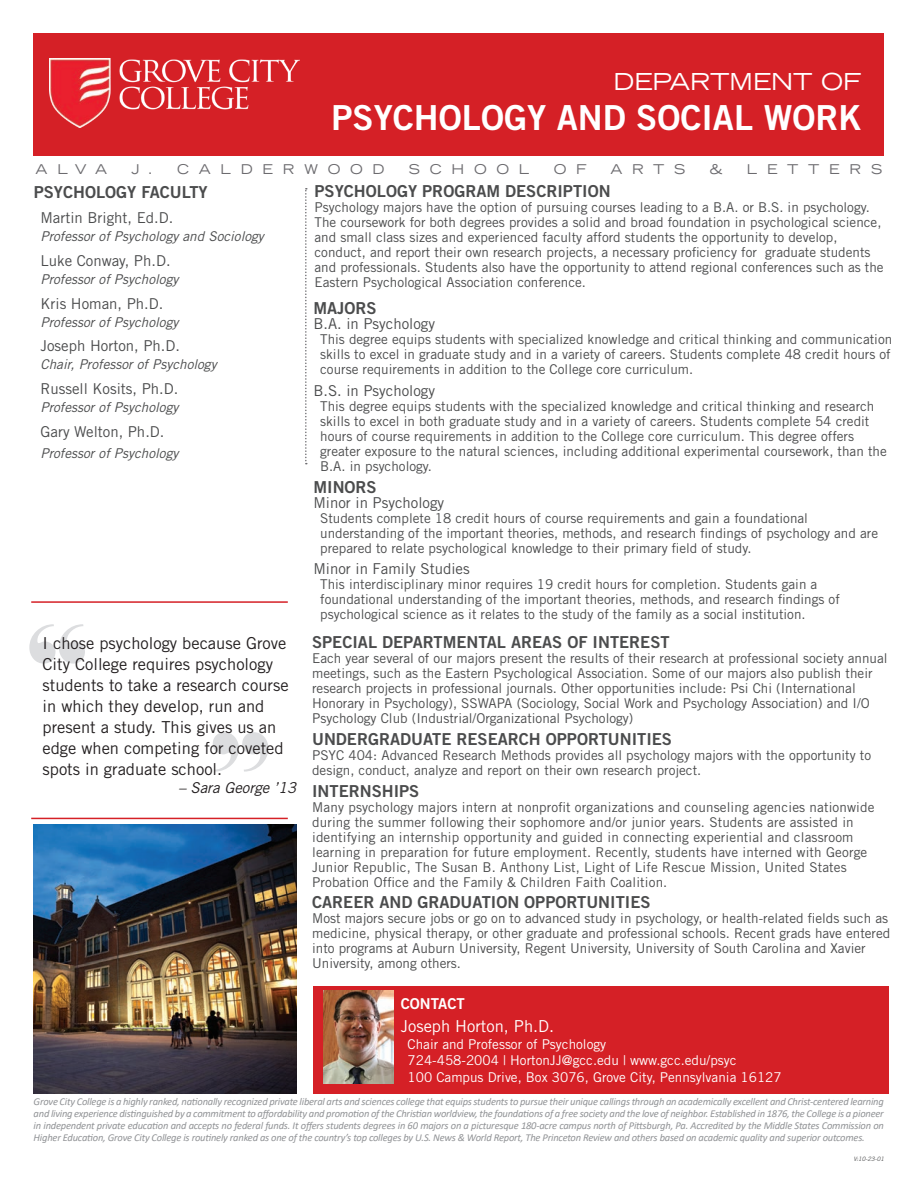
<style>
.page{position:relative;width:918px;height:1188px;background:#fff}
.page>*{position:absolute;margin:0;border:0;box-sizing:border-box;transform-origin:0 0}
.t1{font:34.5px "Trade Gothic LT Std Bd 2";color:#fff}
.t2{font:expanded 23.4px "Trade Gothic LT Std";color:#fff}
.t3{font:16.5px/21px "Trade Gothic LT Std";color:#231f20}
.t4{font:16.5px "Trade Gothic LT Std Bd 2";color:#4b4c4d}
.t5{font:16.5px "Trade Gothic LT Std";color:#fff}
.t6{font:15px "Trade Gothic LT Std";color:#4b4c4d}
.t7{font:italic 15px "Trade Gothic LT Std";color:#231f20}
.t8{font:15px "Trade Gothic LT Std Bd 2";color:#fff}
.t9{font:13.5px/15px "Trade Gothic LT Std";color:#4b4c4d}
.t10{font:italic 13.5px "Trade Gothic LT Std";color:#4b4c4d}
.t11{font:13.5px/16.5px "Trade Gothic LT Std";color:#fff}
.t12{font:expanded 13.5px "Trade Gothic LT Std";letter-spacing:.72em;color:#6c6b6f}
.t13{font:italic 10.5px/12px "Calibri";letter-spacing:-.02em;color:#919396;text-align:justify}
.t14{font:italic 6px "Trade Gothic LT Std";color:#4b4c4d}
</style>
<div class="page">
<div style="left:34px;top:34px;width:850px;height:122px;background:#d52026"></div>
<img style="left:50px;top:58px;width:249px;height:70px">
<img style="left:34px;top:825px;width:263px;height:268px">
<svg style="left:305px;top:188px;width:2px;height:276px"></svg>
<div style="left:313px;top:986px;width:576px;height:107px;background:#d52026"></div>
<img style="left:323px;top:991px;width:71px;height:93px">
<svg style="left:213px;top:732px;width:55px;height:40px"></svg>
<svg style="left:29px;top:624px;width:56px;height:40px"></svg>
<hr style="left:31px;top:601px;width:257px;height:2px;background:#d52026">
<hr style="left:31px;top:818px;width:257px;height:1px;background:#d52026">
<h2 class="t2" style="left:614px;top:66px;width:249px">DEPARTMENT OF</h2>
<h1 class="t1" style="left:332px;top:97px;width:531px">PSYCHOLOGY AND SOCIAL WORK</h1>
<p class="t12" style="left:36px;top:160px;width:73px">ALVA</p>
<p class="t12" style="left:131px;top:160px;width:255px">J. CALDERWOOD</p>
<p class="t12" style="left:409px;top:160px;width:122px">SCHOOL</p>
<p class="t12" style="left:554px;top:160px;width:34px">O F</p>
<p class="t12" style="left:610px;top:160px;width:77px">ARTS</p>
<p class="t12" style="left:710px;top:160px;width:14px">&amp;</p>
<p class="t12" style="left:747px;top:160px;width:137px">LETTERS</p>
<p class="t4" style="left:34px;top:182px;width:176px">PSYCHOLOGY FACULTY</p>
<p class="t6" style="left:40px;top:209px;width:134px">Martin Bright, Ed.D.</p>
<p class="t10" style="left:40px;top:228px;width:225px">Professor of Psychology and Sociology</p>
<p class="t6" style="left:40px;top:252px;width:132px">Luke Conway, Ph.D.</p>
<p class="t10" style="left:40px;top:271px;width:139px">Professor of Psychology</p>
<p class="t6" style="left:40px;top:294px;width:124px">Kris Homan, Ph.D.</p>
<p class="t10" style="left:40px;top:314px;width:139px">Professor of Psychology</p>
<p class="t6" style="left:40px;top:337px;width:141px">Joseph Horton, Ph.D.</p>
<p class="t10" style="left:40px;top:356px;width:178px">Chair, Professor of Psychology</p>
<p class="t6" style="left:40px;top:380px;width:139px">Russell Kosits, Ph.D.</p>
<p class="t10" style="left:40px;top:399px;width:139px">Professor of Psychology</p>
<p class="t6" style="left:40px;top:423px;width:125px">Gary Welton, Ph.D.</p>
<p class="t10" style="left:40px;top:445px;width:139px">Professor of Psychology</p>
<p class="t4" style="left:315px;top:181px;width:298px">PSYCHOLOGY PROGRAM DESCRIPTION</p>
<p class="t9" style="left:315px;top:199px;width:571px">Psychology majors have the option of pursuing courses leading to a B.A. or B.S. in psychology.<br>The coursework for both degrees provides a solid and broad foundation in psychological science, and small class sizes and experienced faculty afford students the opportunity to develop, conduct, and report their own research projects, a necessary proficiency for graduate students and professionals. Students also have the opportunity to attend regional conferences such as the Eastern Psychological Association conference.</p>
<p class="t4" style="left:313px;top:298px;width:65px">MAJORS</p>
<p class="t6" style="left:313px;top:315px;width:123px">B.A. in Psychology</p>
<p class="t9" style="left:320px;top:332px;width:574px;text-align:justify">This degree equips students with specialized knowledge and critical thinking and communication skills to excel in graduate study and in a variety of careers. Students complete 48 credit hours of course requirements in addition to the College core curriculum.</p>
<p class="t6" style="left:313px;top:382px;width:123px">B.S. in Psychology</p>
<p class="t9" style="left:320px;top:399px;width:568px">This degree equips students with the specialized knowledge and critical thinking and research skills to excel in both graduate study and in a variety of careers. Students complete 54 credit hours of course requirements in addition to the College core curriculum. This degree offers greater exposure to the natural sciences, including additional experimental coursework, than the B.A. in psychology.</p>
<p class="t4" style="left:313px;top:477px;width:65px">MINORS</p>
<p class="t6" style="left:313px;top:493px;width:132px">Minor in Psychology</p>
<p class="t9" style="left:320px;top:510px;width:559px">Students complete 18 credit hours of course requirements and gain a foundational understanding of the important theories, methods, and research findings of psychology and are prepared to relate psychological knowledge to their primary field of study.</p>
<p class="t6" style="left:313px;top:560px;width:158px">Minor in Family Studies</p>
<p class="t9" style="left:320px;top:577px;width:521px">This interdisciplinary minor requires 19 credit hours for completion. Students gain a foundational understanding of the important theories, methods, and research findings of psychological science as it relates to the study of the family as a social institution.</p>
<p class="t3" style="left:43px;top:632px;width:248px">I chose psychology because Grove<br>City College requires psychology students to take a research course in which they develop, run and present a study. This gives us an edge when competing for coveted spots in graduate school.</p>
<p class="t7" style="left:179px;top:779px;width:119px">– Sara George ’13</p>
<p class="t4" style="left:312px;top:632px;width:359px">SPECIAL DEPARTMENTAL AREAS OF INTEREST</p>
<p class="t9" style="left:312px;top:651px;width:577px">Each year several of our majors present the results of their research at professional society annual meetings, such as the Eastern Psychological Association. Some of our majors also publish their research projects in professional journals. Other opportunities include: Psi Chi (International Honorary in Psychology), SSWAPA (Sociology, Social Work and Psychology Association) and I/O Psychology Club (Industrial/Organizational Psychology)</p>
<p class="t4" style="left:312px;top:729px;width:361px">UNDERGRADUATE RESEARCH OPPORTUNITIES</p>
<p class="t9" style="left:312px;top:747px;width:561px">PSYC 404: Advanced Research Methods provides all psychology majors with the opportunity to design, conduct, analyze and report on their own research project.</p>
<p class="t4" style="left:312px;top:780px;width:109px">INTERNSHIPS</p>
<p class="t9" style="left:312px;top:799px;width:564px">Many psychology majors intern at nonprofit organizations and counseling agencies nationwide during the summer following their sophomore and/or junior years. Students are assisted in identifying an internship opportunity and guided in connecting experiential and classroom learning in preparation for future employment. Recently, students have interned with George Junior Republic, The Susan B. Anthony List, Light of Life Rescue Mission, United States Probation Office and the Family &amp; Children Faith Coalition.</p>
<p class="t4" style="left:312px;top:892px;width:340px">CAREER AND GRADUATION OPPORTUNITIES</p>
<p class="t9" style="left:312px;top:911px;width:580px">Most majors secure jobs or go on to advanced study in psychology, or health-related fields such as medicine, physical therapy, or other graduate and professional schools. Recent grads have entered into programs at Auburn University, Regent University, University of South Carolina and Xavier University, among others.</p>
<p class="t8" style="left:401px;top:994px;width:66px">CONTACT</p>
<p class="t5" style="left:401px;top:1016px;width:155px">Joseph Horton, Ph.D.</p>
<p class="t11" style="left:408px;top:1035px;width:376px">Chair and Professor of Psychology<br>724-458-2004 | HortonJJ@gcc.edu | www.gcc.edu/psyc<br>100 Campus Drive, Box 3076, Grove City, Pennsylvania 16127</p>
<p class="t13" style="left:34px;top:1095px;width:852px">Grove City College is a highly ranked, nationally recognized private liberal arts and sciences college that equips students to pursue their unique callings through an academically excellent and Christ-centered learning and living experience distinguished by a commitment to affordability and promotion of the Christian worldview, the foundations of a free society and the love of neighbor. Established in 1876, the College is a pioneer in independent private education and accepts no federal funds. It offers students degrees in 60 majors on a picturesque 180-acre campus north of Pittsburgh, Pa. Accredited by the Middle States Commission on Higher Education, Grove City College is routinely ranked as one of the country’s top colleges by U.S. News &amp; World Report, The Princeton Review and others based on academic quality and superior outcomes.</p>
<p class="t14" style="left:854px;top:1156px;width:32px">V:10-23-01</p>
</div>
